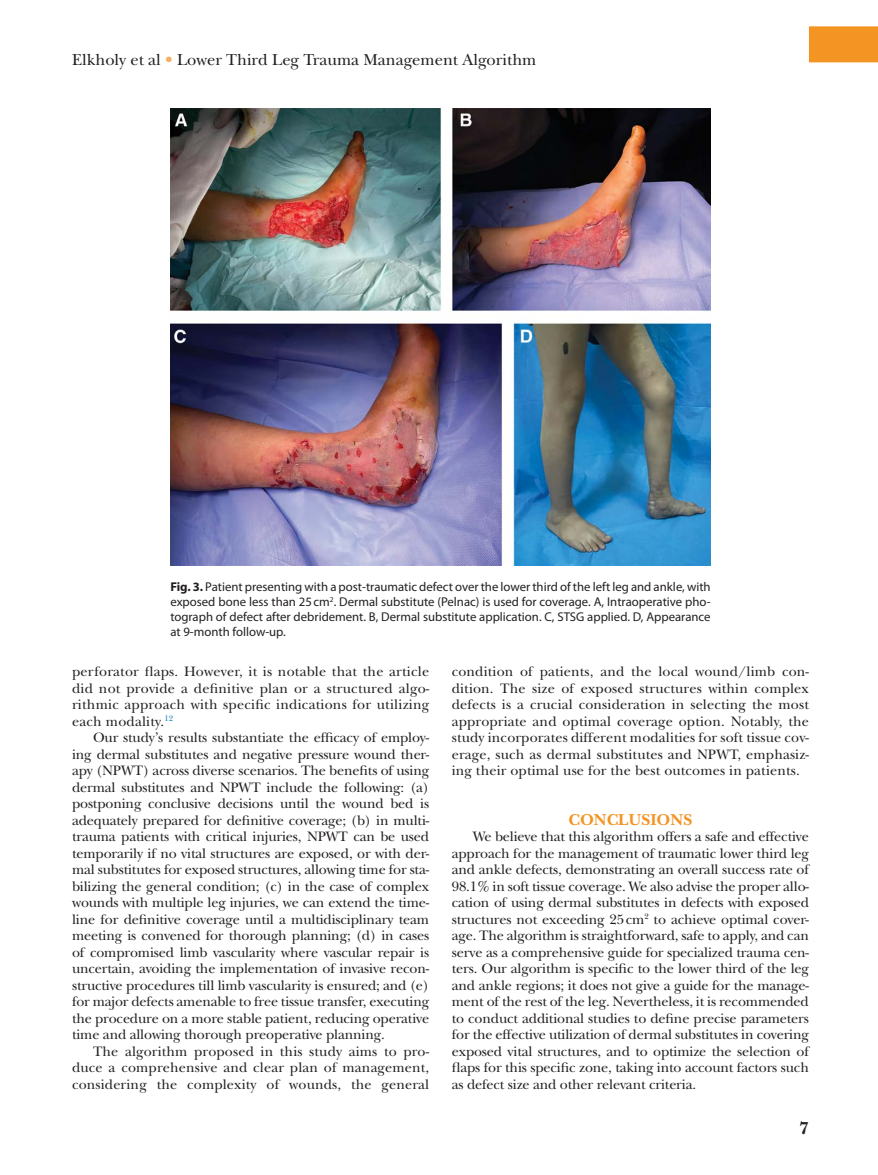
<style>
.page{position:relative;width:878px;height:1175px;background:#fff}
.page>*{position:absolute;margin:0;border:0;box-sizing:border-box;transform-origin:0 0}
.t1{font:700 18px "New Baskerville Std";color:#231f20}
.t2{font:16.5px "New Baskerville Std";color:#231f20}
.t3{font:700 16.5px "New Baskerville Std";color:#f39423}
.t4{font:14.25px/16.5px "New Baskerville Std";letter-spacing:.01em;color:#231f20;text-align:justify}
.t5{font:12.75px/15px "Myriad Pro";color:#231f20;text-align:justify}
.s1{color:#f7b163}
.s2{font-weight:700}
</style>
<div class="page">
<div style="left:808px;top:26px;width:70px;height:36px;background:#f39423"></div>
<img style="left:170px;top:108px;width:540px;height:457px">
<p class="t2" style="left:72px;top:50px;width:466px">Elkholy et al <span class="s1">•</span> Lower Third Leg Trauma Management Algorithm</p>
<p class="t5" style="left:170px;top:579px;width:542px"><span class="s2">Fig. 3.</span> Patient presenting with a post-traumatic defect over the lower third of the left leg and ankle, with exposed bone less than 25cm<sup>2</sup>. Dermal substitute (Pelnac) is used for coverage. A, I ntraoperative pho&shy;tograph of defect after debridement. B, Dermal substitute application. C, STSG applied. D, Appearance at 9-month follow-up.</p>
<p class="t4" style="left:72px;top:663px;width:359px">perforator flaps. However, it is notable that the article did not provide a definitive plan or a structured algo&shy;rithmic approach with specific indications for utilizing each modality.<sup>12</sup></p>
<p class="t4" style="left:72px;top:729px;width:359px;text-indent:21px">Our study’s results substantiate the efficacy of employ&shy;ing dermal substitutes and negative pressure wound ther&shy;apy (NPWT) across diverse scenarios. The benefits of using dermal substitutes and NPWT include the following: (a) postponing conclusive decisions until the wound bed is adequately prepared for definitive coverage; (b) in multi&shy;trauma patients with critical injuries, NPWT can be used temporarily if no vital structures are exposed, or with der&shy;mal substitutes for exposed structures, allowing time for sta&shy;bilizing the general condition; (c) in the case of complex wounds with multiple leg injuries, we can extend the time&shy;line for definitive coverage until a multidisciplinary team meeting is convened for thorough planning; (d) in cases of compromised limb vascularity where vascular repair is uncertain, avoiding the implementation of invasive recon&shy;structive procedures till limb vascularity is ensured; and (e) for major defects amenable to free tissue transfer, executing the procedure on a more stable patient, reducing operative time and allowing thorough preoperative planning.</p>
<p class="t4" style="left:72px;top:1043px;width:359px;text-indent:21px">The algorithm proposed in this study aims to pro&shy;duce a comprehensive and clear plan of management, considering the complexity of wounds, the general</p>
<p class="t4" style="left:452px;top:663px;width:359px">condition of patients, and the local wound/limb con&shy;dition. The size of exposed structures within complex defects is a crucial consideration in selecting the most appropriate and optimal coverage option. Notably, the study incorporates different modalities for soft tissue cov&shy;erage, such as dermal substitutes and NPWT, emphasiz&shy;ing their optimal use for the best outcomes in patients.</p>
<p class="t3" style="left:568px;top:809px;width:125px">CONCLUSIONS</p>
<p class="t4" style="left:451px;top:828px;width:359px;text-indent:21px">We believe that this algorithm offers a safe and effective approach for the management of traumatic lower third leg and ankle defects, demonstrating an overall success rate of 98.1% in soft tissue coverage. We also advise the proper allo&shy;cation of using dermal substitutes in defects with exposed structures not exceeding 25cm<sup>2</sup> to achieve optimal cover&shy;age. The algorithm is straightforward, safe to apply, and can serve as a comprehensive guide for specialized trauma cen&shy;ters. Our algorithm is specific to the lower third of the leg and ankle regions; it does not give a guide for the manage&shy;ment of the rest of the leg. Nevertheless, it is recommended to conduct additional studies to define precise parameters for the effective utilization of dermal substitutes in covering exposed vital structures, and to optimize the selection of flaps for this specific zone, taking into account factors such as defect size and other relevant criteria.</p>
<p class="t1" style="left:799px;top:1118px;width:11px">7</p>
</div>
